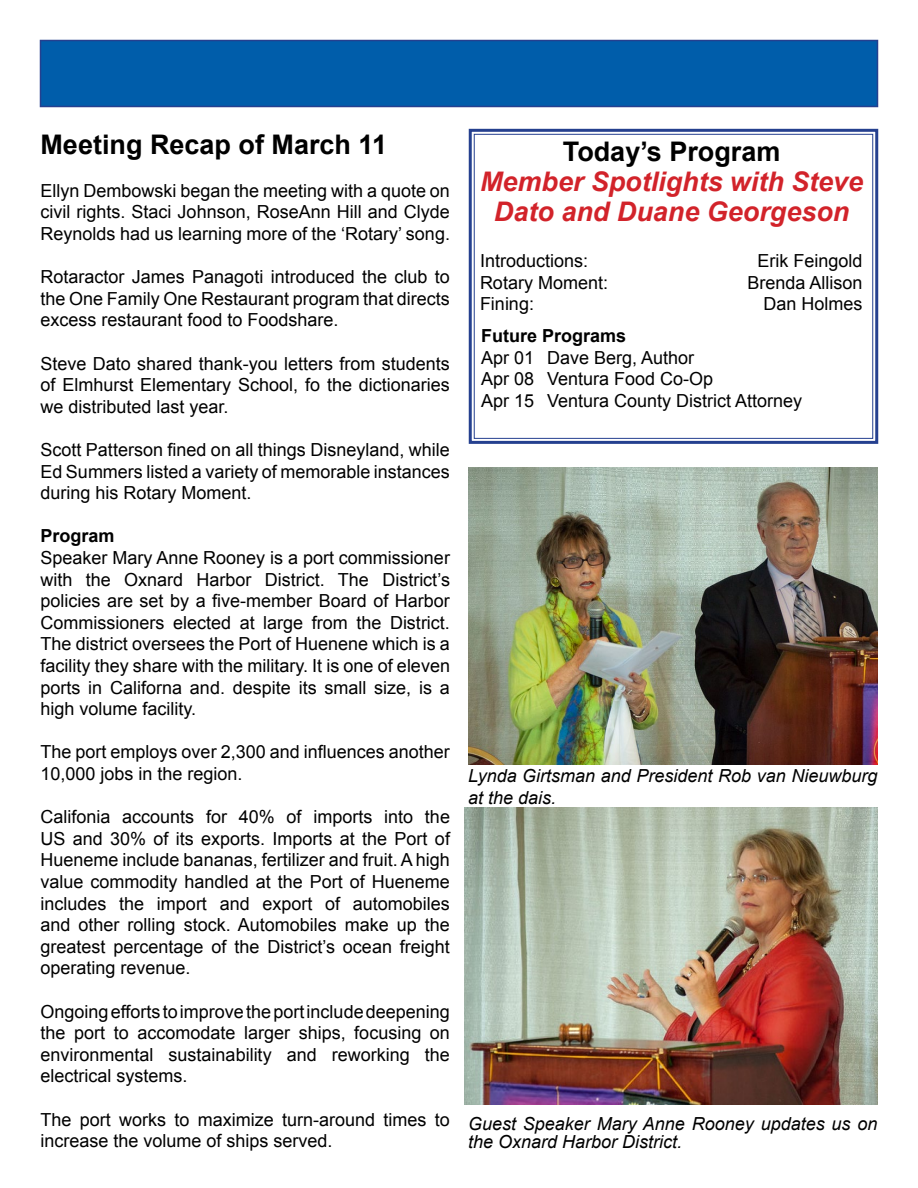
<style>
.page{position:relative;width:918px;height:1188px;background:#fff}
.page>*{position:absolute;margin:0;border:0;box-sizing:border-box;transform-origin:0 0}
.t1{font:italic 700 27px/30px "Arial";color:#d2232a;text-align:center}
.t2{font:700 27px "Arial";color:#000}
.t3{font:18px/21.6px "Arial";color:#000;text-align:justify}
.t4{font:italic 18px/18px "Arial";color:#000}
.t5{font:700 18px "Arial";color:#000}
</style>
<div class="page">
<div style="left:40px;top:40px;width:838px;height:67px;background:#005daa;border:2px solid #25408f"></div>
<svg style="left:468px;top:128px;width:411px;height:316px"></svg>
<div style="left:474px;top:134px;width:399px;height:305px;border:1px solid #25408f"></div>
<img style="left:464px;top:808px;width:414px;height:297px">
<img style="left:469px;top:468px;width:409px;height:297px">
<h1 class="t2" style="left:41px;top:126px;width:348px">Meeting Recap of March 11</h1>
<p class="t3" style="left:40px;top:180px;width:411px">Ellyn Dembowski began the meeting with a quote on civil rights. Staci Johnson, RoseAnn Hill and Clyde Reynolds had us learning more of the ‘Rotary’ song.</p>
<p class="t3" style="left:40px;top:266px;width:411px">Rotaractor James Panagoti introduced the club to the One Family One Restaurant program that directs excess restaurant food to Foodshare.</p>
<p class="t3" style="left:40px;top:353px;width:411px">Steve Dato shared thank-you letters from students of Elmhurst Elementary School, fo the dictionaries we distributed last year.</p>
<p class="t3" style="left:40px;top:439px;width:411px">Scott Patterson fined on all things Disneyland, while Ed Summers listed a variety of memorable instances during his Rotary Moment.</p>
<p class="t5" style="left:40px;top:524px;width:76px">Program</p>
<p class="t3" style="left:40px;top:547px;width:411px">Speaker Mary Anne Rooney is a port commissioner with the Oxnard Harbor District. The District’s policies are set by a five-member Board of Harbor Commissioners elected at large from the District.<br>The district oversees the Port of Huenene which is a facility they share with the military. It is one of eleven ports in Californa and. despite its small size, is a high volume facility.</p>
<p class="t3" style="left:40px;top:741px;width:411px">The port employs over 2,300 and influences another<br>10,000 jobs in the region.</p>
<p class="t3" style="left:40px;top:806px;width:411px">Califonia accounts for 40% of imports into the US and 30% of its exports. Imports at the Port of Hueneme include bananas, fertilizer and fruit. A high value commodity handled at the Port of Hueneme includes the import and export of automobiles and other rolling stock. Automobiles make up the greatest percentage of the District’s ocean freight operating revenue.</p>
<p class="t3" style="left:40px;top:1001px;width:411px">Ongoing efforts to improve the port include deepening the port to accomodate larger ships, focusing on environmental sustainability and reworking the electrical systems.</p>
<p class="t3" style="left:40px;top:1109px;width:411px">The port works to maximize turn-around times to increase the volume of ships served.</p>
<p class="t4" style="left:468px;top:1115px;width:411px">Guest Speaker Mary Anne Rooney updates us on the Oxnard Harbor District.</p>
<h1 class="t2" style="left:563px;top:134px;width:219px">Today’s Program</h1>
<h1 class="t1" style="left:480px;top:168px;width:385px">Member Spotlights with Steve<br>Dato and Duane Georgeson</h1>
<p class="t3" style="left:480px;top:250px;width:110px">Introductions:</p>
<p class="t3" style="left:757px;top:250px;width:107px">Erik Feingold</p>
<p class="t3" style="left:480px;top:272px;width:130px">Rotary Moment:</p>
<p class="t3" style="left:747px;top:272px;width:117px">Brenda Allison</p>
<p class="t3" style="left:480px;top:293px;width:56px">Fining:</p>
<p class="t3" style="left:763px;top:293px;width:101px">Dan Holmes</p>
<p class="t5" style="left:481px;top:324px;width:147px">Future Programs</p>
<p class="t3" style="left:481px;top:347px;width:323px;text-align:left">Apr 01 Dave Berg, Author<br>Apr 08 Ventura Food Co-Op<br>Apr 15 Ventura County District Attorney</p>
<p class="t4" style="left:468px;top:765px;width:411px;line-height:21.6px">Lynda Girtsman and President Rob van Nieuwburg at the dais.</p>
</div>
